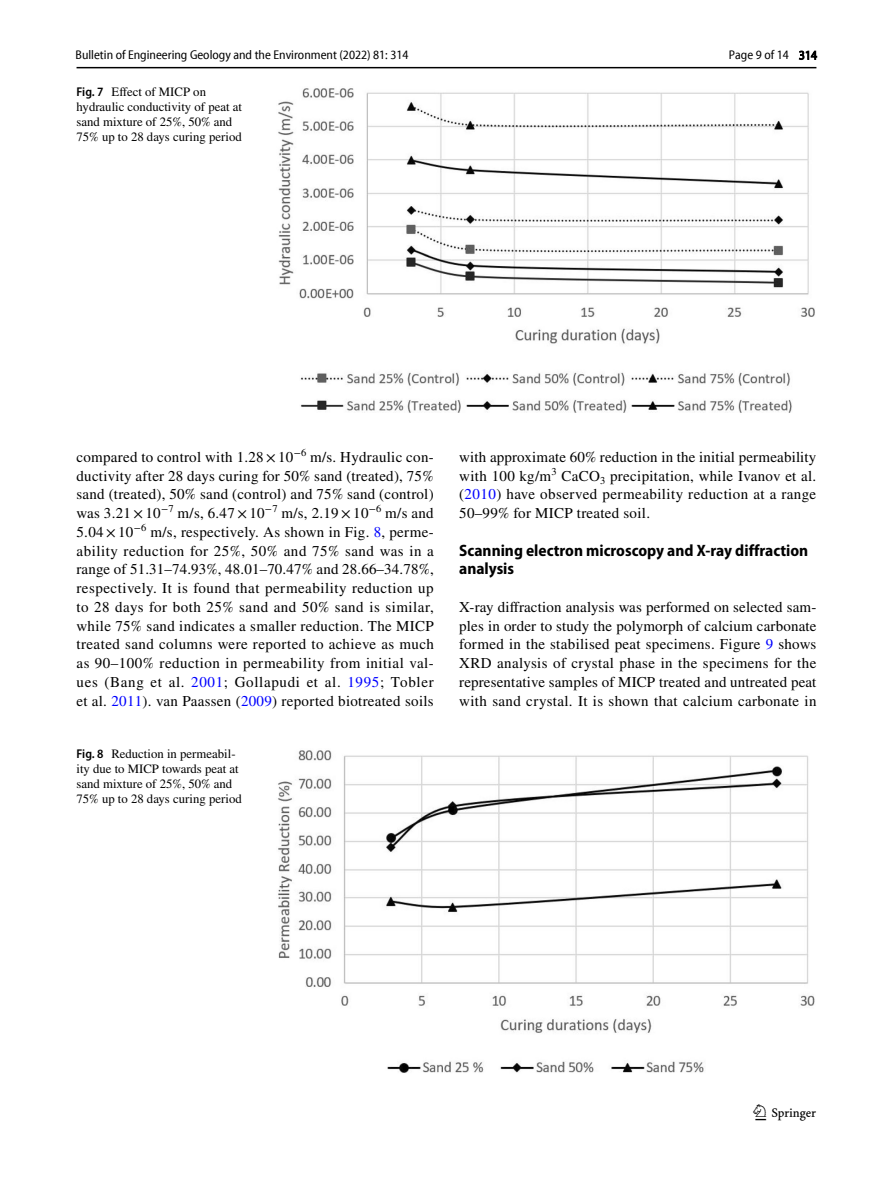
<style>
.page{position:relative;width:893px;height:1187px;background:#fff}
.page>*{position:absolute;margin:0;border:0;box-sizing:border-box;transform-origin:0 0}
.t1{font:22.5px "Springnew Regular 3";color:#000}
.t2{font:700 semi-condensed 16.5px/18.8px "Myriad Pro";color:#000}
.t3{font:15px/18.8px "STIX";letter-spacing:.025em;color:#000;text-align:justify}
.t4{font:12.75px/15px "STIX";color:#000}
.t5{font:semi-condensed 12.75px "Myriad Pro Unic";color:#000}
.s1{font-family:"Myriad Pro";font-weight:600;font-stretch:semi-condensed}
.s2{color:#00f}
</style>
<div class="page">
<hr style="left:77px;top:67px;width:739px;height:1px;background:#000">
<img style="left:278px;top:88px;width:537px;height:325px">
<img style="left:278px;top:750px;width:537px;height:323px">
<p class="t5" style="left:76px;top:50px;width:334px">Bulletin of Engineering Geology and the Environment (2022) 81: 314</p>
<p class="t5" style="left:729px;top:50px;width:90px">Page 9 of 14 314</p>
<p class="t4" style="left:77px;top:85px;width:167px"><span class="s1">Fig. 7</span> Effect of MICP on hydraulic conductivity of peat at sand mixture of 25%, 50% and<br>75% up to 28 days curing period</p>
<p class="t3" style="left:77px;top:448px;width:359px">compared to control with 1.28× -10<sup>−6</sup> m/s. Hydraulic con&shy;ductivity after 28 days curing for 50% sand (treated), 75% sand (treated), 50% sand (control) and 75% sand (control) was 3.21 × -10<sup>−7</sup> m/s, 6.47 × -10<sup>−7</sup> m/s, 2.19 × -10<sup>−6</sup> m/s and 5.04 × -10<sup>−6</sup> m/s, respectively. As shown in Fig. <span class="s2">8</span>, perme&shy;ability reduction for 25%, 50% and 75% sand was in a range of 51.31–74.93%, 48.01–70.47% and 28.66–34.78%, respectively. It is found that permeability reduction up to 28 days for both 25% sand and 50% sand is similar, while 75% sand indicates a smaller reduction. The MICP treated sand columns were reported to achieve as much as 90–100% reduction in permeability from initial val&shy;ues (Bang et al. <span class="s2">2001</span>; Gollapudi et al. <span class="s2">1995</span>; Tobler et al. <span class="s2">2011</span>). van Paassen (<span class="s2">2009</span>) reported biotreated soils</p>
<p class="t3" style="left:459px;top:448px;width:359px">with approximate 60% reduction in the initial permeability with 100 kg/m<sup>3</sup> CaCO<sub>3</sub> precipitation, while Ivanov et al. (<span class="s2">2010</span>) have observed permeability reduction at a range 50–99% for MICP treated soil.</p>
<p class="t2" style="left:459px;top:541px;width:351px">Scanning electron microscopy and X‑ray diffraction analysis</p>
<p class="t3" style="left:459px;top:598px;width:359px">X-ray diffraction analysis was performed on selected sam&shy;ples in order to study the polymorph of calcium carbonate formed in the stabilised peat specimens. Figure <span class="s2">9</span> shows XRD analysis of crystal phase in the specimens for the representative samples of MICP treated and untreated peat with sand crystal. It is shown that calcium carbonate in</p>
<p class="t4" style="left:77px;top:747px;width:167px"><span class="s1">Fig. 8</span> Reduction in permeabil&shy;ity due to MICP towards peat at sand mixture of 25%, 50% and<br>75% up to 28 days curing period</p>
<h1 class="t1" style="left:755px;top:1104px;width:62px">1 3</h1>
</div>
